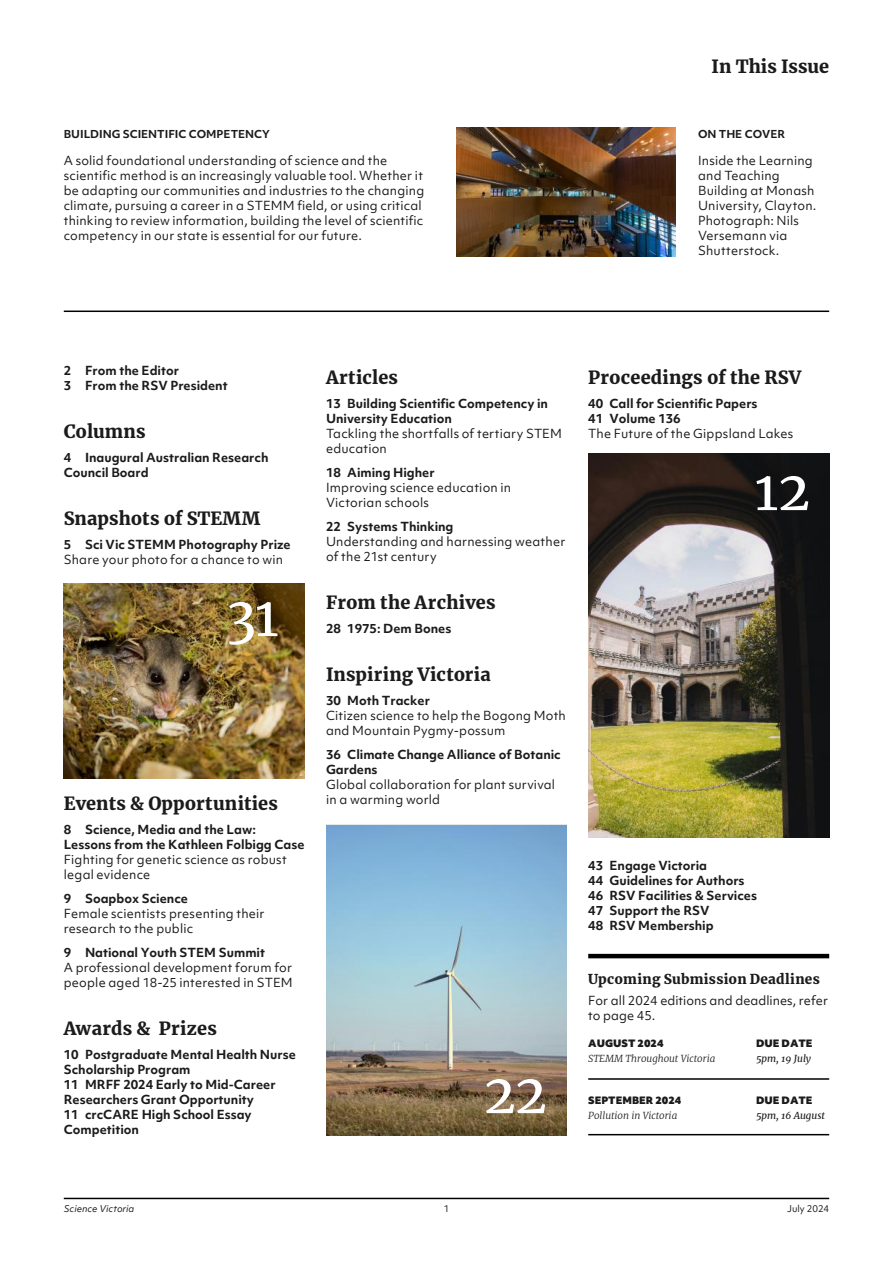
<style>
.page{position:relative;width:893px;height:1263px;background:#fff}
.page>*{position:absolute;margin:0;border:0;box-sizing:border-box;transform-origin:0 0}
.t1{font:54px "Merriweather";color:#fff}
.t2{font:900 18px "Merriweather";letter-spacing:.01em;color:#1b1b1c}
.t3{font:900 13.5px "Merriweather";letter-spacing:.02em;color:#1b1b1c}
.t4{font:12px/15px "Objektiv Mk 1";letter-spacing:.015em;color:#1b1b1c}
.t5{font:700 12px/15px "Objektiv Mk 1";color:#1b1b1c}
.t6{font:700 10.5px "Objektiv Mk 1";color:#1b1b1c}
.t7{font:italic 300 9.75px "Merriweather";color:#1b1b1c}
.t8{font:900 9.75px "Objektiv Mk 1";color:#1b1b1c}
.t9{font:italic 9.75px "Merriweather";color:#1b1b1c}
.t10{font:italic 9px "Objektiv Mk 1";color:#1b1b1c}
.t11{font:9px "Objektiv Mk 1";color:#1b1b1c}
</style>
<div class="page">
<hr style="left:64px;top:1198px;width:765px;height:1px;background:#000">
<img style="left:456px;top:128px;width:219px;height:128px">
<hr style="left:64px;top:311px;width:765px;height:1px;background:#000">
<hr style="left:588px;top:1078px;width:241px;height:2px;background:#000">
<hr style="left:588px;top:1134px;width:241px;height:1px;background:#000">
<hr style="left:588px;top:954px;width:241px;height:4px;background:#000">
<img style="left:588px;top:454px;width:241px;height:383px">
<img style="left:326px;top:826px;width:241px;height:309px">
<img style="left:64px;top:583px;width:241px;height:195px">
<p class="t6" style="left:64px;top:127px;width:208px">BUILDING SCIENTIFIC COMPETENCY</p>
<p class="t4" style="left:64px;top:153px;width:362px">A solid foundational understanding of science and the scientific method is an increasingly valuable tool. Whether it be adapting our communities and industries to the changing climate, pursuing a career in a STEMM field, or using critical thinking to review information, building the level of scientific competency in our state is essential for our future.</p>
<h2 class="t2" style="left:711px;top:54px;width:119px">In This Issue</h2>
<p class="t6" style="left:698px;top:127px;width:89px">ON THE COVER</p>
<p class="t4" style="left:698px;top:153px;width:120px">Inside the Learning and Teaching<br>Building at Monash<br>University, Clayton.<br>Photograph: Nils<br>Versemann via<br>Shutterstock.</p>
<p class="t5" style="left:64px;top:363px;width:165px">2 From the Editor<br>3 From the RSV President</p>
<h2 class="t2" style="left:64px;top:419px;width:83px">Columns</h2>
<p class="t5" style="left:64px;top:450px;width:206px">4 Inaugural Australian Research<br>Council Board</p>
<h2 class="t2" style="left:64px;top:506px;width:198px">Snapshots of STEMM</h2>
<p class="t5" style="left:64px;top:537px;width:229px">5 Sci Vic STEMM Photography Prize</p>
<p class="t4" style="left:64px;top:552px;width:221px">Share your photo for a chance to win</p>
<h1 class="t1" style="left:226px;top:579px;width:54px">31</h1>
<h2 class="t2" style="left:64px;top:791px;width:216px">Events &amp; Opportunities</h2>
<p class="t5" style="left:64px;top:822px;width:242px">8 Science, Media and the Law:<br>Lessons from the Kathleen Folbigg Case</p>
<p class="t4" style="left:64px;top:852px;width:225px">Fighting for genetic science as robust legal evidence</p>
<p class="t5" style="left:64px;top:891px;width:126px">9 Soapbox Science</p>
<p class="t4" style="left:64px;top:906px;width:202px">Female scientists presenting their research to the public</p>
<p class="t5" style="left:64px;top:945px;width:203px">9 National Youth STEM Summit</p>
<p class="t4" style="left:64px;top:960px;width:230px">A professional development forum for people aged 18-25 interested in STEM</p>
<h2 class="t2" style="left:64px;top:1016px;width:155px">Awards &amp; Prizes</h2>
<p class="t5" style="left:64px;top:1047px;width:234px">10 Postgraduate Mental Health Nurse<br>Scholarship Program<br>11 MRFF 2024 Early to Mid-Career<br>Researchers Grant Opportunity<br>11 crcCARE High School Essay<br>Competition</p>
<h2 class="t2" style="left:326px;top:365px;width:74px">Articles</h2>
<p class="t5" style="left:326px;top:396px;width:223px">13 Building Scientific Competency in<br>University Education</p>
<p class="t4" style="left:326px;top:426px;width:237px">Tackling the shortfalls of tertiary STEM education</p>
<p class="t5" style="left:326px;top:465px;width:110px">18 Aiming Higher</p>
<p class="t4" style="left:326px;top:480px;width:187px">Improving science education in<br>Victorian schools</p>
<p class="t5" style="left:326px;top:519px;width:129px">22 Systems Thinking</p>
<p class="t4" style="left:326px;top:534px;width:241px">Understanding and harnessing weather of the 21st century</p>
<h2 class="t2" style="left:326px;top:590px;width:171px">From the Archives</h2>
<p class="t5" style="left:326px;top:621px;width:127px">28 1975: Dem Bones</p>
<h2 class="t2" style="left:326px;top:662px;width:166px">Inspiring Victoria</h2>
<p class="t5" style="left:326px;top:693px;width:105px">30 Moth Tracker</p>
<p class="t4" style="left:326px;top:708px;width:241px">Citizen science to help the Bogong Moth and Mountain Pygmy-possum</p>
<p class="t5" style="left:326px;top:747px;width:236px">36 Climate Change Alliance of Botanic<br>Gardens</p>
<p class="t4" style="left:326px;top:777px;width:231px">Global collaboration for plant survival in a warming world</p>
<h1 class="t1" style="left:483px;top:1056px;width:65px">22</h1>
<h2 class="t2" style="left:588px;top:365px;width:214px">Proceedings of the RSV</h2>
<p class="t5" style="left:588px;top:396px;width:171px">40 Call for Scientific Papers<br>41 Volume 136</p>
<p class="t4" style="left:588px;top:426px;width:207px">The Future of the Gippsland Lakes</p>
<h1 class="t1" style="left:754px;top:453px;width:57px">12</h1>
<p class="t5" style="left:588px;top:858px;width:170px">43 Engage Victoria<br>44 Guidelines for Authors<br>46 RSV Facilities &amp; Services<br>47 Support the RSV<br>48 RSV Membership</p>
<p class="t3" style="left:588px;top:970px;width:233px">Upcoming Submission Deadlines</p>
<p class="t4" style="left:588px;top:993px;width:241px">For all 2024 editions and deadlines, refer to page 45.</p>
<p class="t8" style="left:588px;top:1036px;width:77px">AUGUST 2024</p>
<p class="t7" style="left:588px;top:1052px;width:129px">STEMM Throughout Victoria</p>
<p class="t8" style="left:588px;top:1093px;width:95px">SEPTEMBER 2024</p>
<p class="t7" style="left:588px;top:1109px;width:91px">Pollution in Victoria</p>
<p class="t8" style="left:756px;top:1036px;width:58px">DUE DATE</p>
<p class="t9" style="left:756px;top:1052px;width:57px">5pm, 19 July</p>
<p class="t8" style="left:756px;top:1093px;width:58px">DUE DATE</p>
<p class="t9" style="left:756px;top:1109px;width:70px">5pm, 16 August</p>
<p class="t10" style="left:64px;top:1202px;width:72px">Science Victoria</p>
<p class="t11" style="left:444px;top:1202px;width:7px">1</p>
<p class="t11" style="left:787px;top:1202px;width:44px">July 2024</p>
</div>
